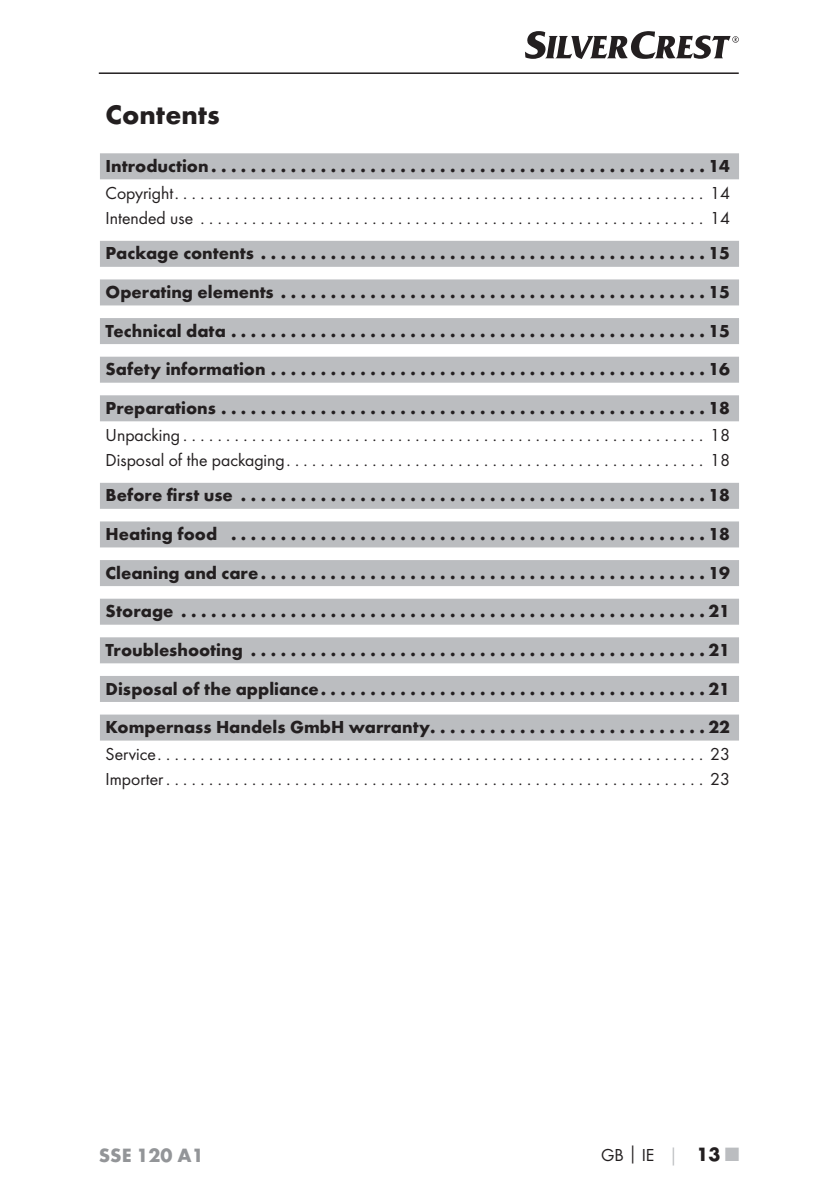
<style>
.page{position:relative;width:839px;height:1190px;background:#fff}
.page>*{position:absolute;margin:0;border:0;box-sizing:border-box;transform-origin:0 0}
.t1{font:700 28px "Futura";color:#231f20}
.t2{font:700 20px "Futura";color:#939598}
.t3{font:700 18px/38.6px "Futura";color:#231f20;text-align:justify}
.t4{font:18px/24.4px "Futura Boo";color:#231f20}
.s1{font-family:"Futura";font-weight:700}
.s2{font-family:"Futura";font-weight:700;color:#bbbdc0}
.s3{font-family:"Futura";font-weight:700;font-size:20px}
.s4{font-family:"Futura";font-weight:700;font-size:20px;color:#bbbdc0}
</style>
<div class="page">
<hr style="left:99px;top:72px;width:639px;height:2px;background:#231f20">
<svg style="left:525px;top:31px;width:213px;height:28px"></svg>
<div style="left:100px;top:153px;width:638px;height:26px;background:#bbbdc0"></div>
<div style="left:100px;top:241px;width:638px;height:26px;background:#bbbdc0"></div>
<div style="left:100px;top:279px;width:638px;height:26px;background:#bbbdc0"></div>
<div style="left:100px;top:318px;width:638px;height:26px;background:#bbbdc0"></div>
<div style="left:100px;top:357px;width:638px;height:26px;background:#bbbdc0"></div>
<div style="left:100px;top:395px;width:638px;height:26px;background:#bbbdc0"></div>
<div style="left:100px;top:483px;width:638px;height:26px;background:#bbbdc0"></div>
<div style="left:100px;top:521px;width:638px;height:26px;background:#bbbdc0"></div>
<div style="left:100px;top:560px;width:638px;height:26px;background:#bbbdc0"></div>
<div style="left:100px;top:598px;width:638px;height:26px;background:#bbbdc0"></div>
<div style="left:100px;top:637px;width:638px;height:26px;background:#bbbdc0"></div>
<div style="left:100px;top:676px;width:638px;height:26px;background:#bbbdc0"></div>
<div style="left:100px;top:714px;width:638px;height:26px;background:#bbbdc0"></div>
<h1 class="t1" style="left:105px;top:103px;width:116px">Contents</h1>
<p class="t3" style="left:105px;top:148px;width:625px">Introduction ..................................................14</p>
<p class="t4" style="left:105px;top:182px;width:625px">Copyright .............................................................. 14<br>Intended use ........................................................... 14</p>
<p class="t3" style="left:105px;top:236px;width:625px">Package contents .............................................15<br>Operating elements ...........................................15<br>Technical data ................................................15<br>Safety information ............................................16<br>Preparations .................................................18</p>
<p class="t4" style="left:105px;top:424px;width:625px">Unpacking ............................................................. 18<br>Disposal of the packaging ................................................. 18</p>
<p class="t3" style="left:105px;top:477px;width:625px">Before first use ...............................................18<br>Heating food ................................................18<br>Cleaning and care .............................................19<br>Storage .....................................................21<br>Troubleshooting ..............................................21<br>Disposal of the appliance .......................................21<br>Kompernass Handels GmbH warranty ............................22</p>
<p class="t4" style="left:105px;top:743px;width:625px">Service ................................................................ 23<br>Importer ............................................................... 23</p>
<p class="t2" style="left:99px;top:1147px;width:106px">SSE 120 A1</p>
<p class="t4" style="left:600px;top:1143px;width:139px">GB<span class="s1">│</span>IE <span class="s2">│</span> <span class="s3">13</span> <span class="s4">■</span></p>
</div>
